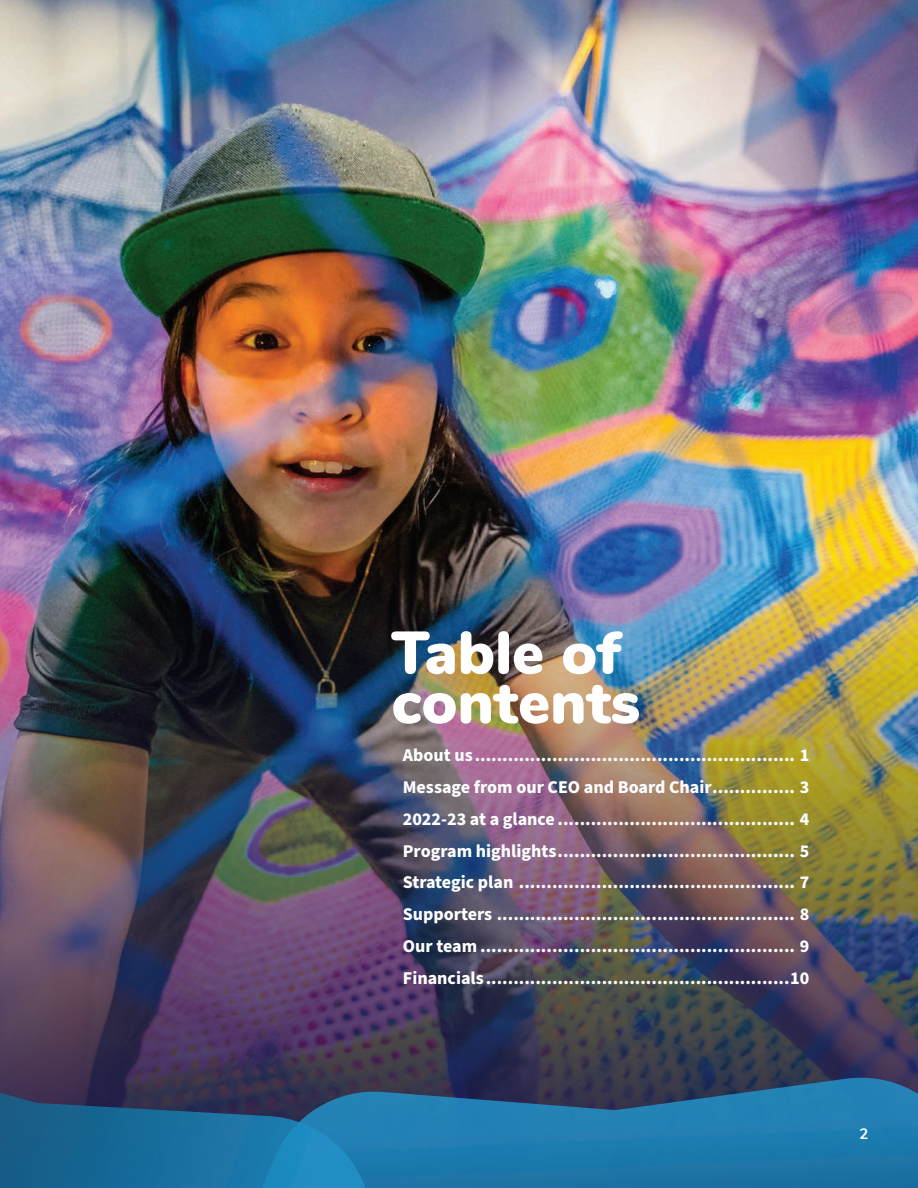
<style>
.page{position:relative;width:918px;height:1188px;background:#fff}
.page>*{position:absolute;margin:0;border:0;box-sizing:border-box;transform-origin:0 0}
.Heading_1{font:900 60px/49.5px "Nunito";color:#fff}
.Heading_1-2{font:700 18px "Source Sans Pro";color:#fff}
.t1{font:700 15px "Nunito";color:#fff}
</style>
<div class="page">
<img style="left:0;top:0;width:918px;height:1072px">
<svg style="left:553px;top:1072px;width:365px;height:116px"></svg>
<svg style="left:0;top:1028px;width:553px;height:160px"></svg>
<p class="Heading_1" style="left:392px;top:625px;width:250px">Table of contents</p>
<p class="Heading_1-2" style="left:403px;top:743px;width:408px">About us.......................................................... 1</p>
<p class="Heading_1-2" style="left:403px;top:775px;width:408px">Message from our CEO and Board Chair............... 3</p>
<p class="Heading_1-2" style="left:403px;top:807px;width:408px">2022-23 at a glance ........................................... 4</p>
<p class="Heading_1-2" style="left:403px;top:838px;width:408px">Program highlights........................................... 5</p>
<p class="Heading_1-2" style="left:403px;top:870px;width:408px">Strategic plan .................................................. 7</p>
<p class="Heading_1-2" style="left:403px;top:902px;width:408px">Supporters ...................................................... 8</p>
<p class="Heading_1-2" style="left:403px;top:934px;width:408px">Our team ......................................................... 9</p>
<p class="Heading_1-2" style="left:403px;top:966px;width:408px">Financials.......................................................10</p>
<p class="t1" style="left:860px;top:1122px;width:11px">2</p>
</div>
